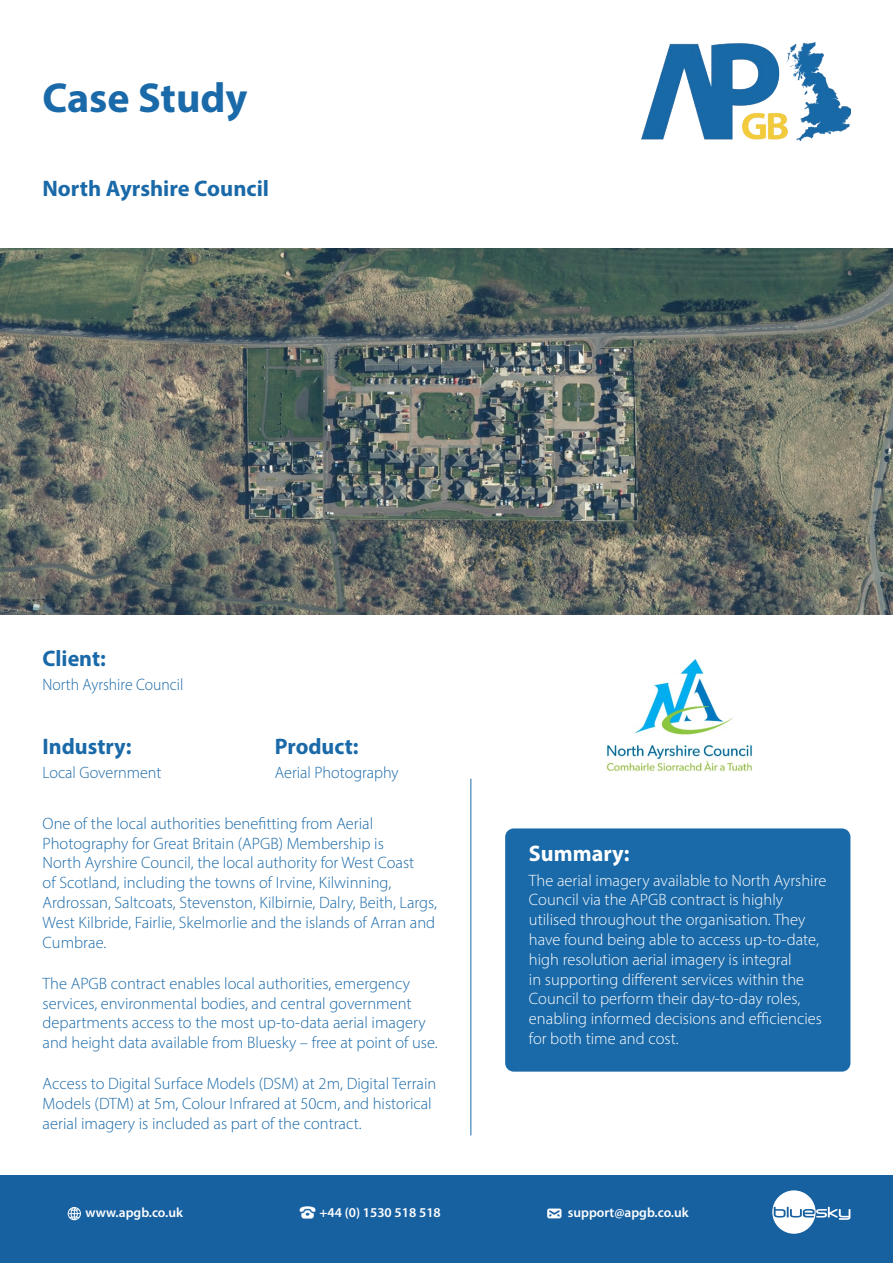
<style>
.page{position:relative;width:893px;height:1263px;background:#fff}
.page>*{position:absolute;margin:0;border:0;box-sizing:border-box;transform-origin:0 0}
.t1{font:700 42px "Myriad Pro";color:#1a69a8}
.t2{font:700 22.5px "Myriad Pro";color:#1a69a8}
.t3{font:700 22.5px "Myriad Pro";color:#fff}
.t4{font:300 16.5px/19.8px "Myriad Pro";color:#1a69a8}
.t5{font:300 16.5px/19.8px "Myriad Pro";color:#fff}
.t6{font:300 16.5px "Myriad Pro";color:#1a69a8;scale:.95 1}
.t7{font:600 13.5px "Myriad Pro";color:#fff}
</style>
<div class="page">
<div style="left:0;top:1175px;width:893px;height:88px;background:#1861a1"></div>
<div style="left:505px;top:828px;width:345px;height:243px;background:#1a69a8;border-radius:9px"></div>
<img style="left:641px;top:43px;width:209px;height:97px">
<div style="left:68px;top:1207px;width:13px;height:13px;border:1px solid #fff;border-radius:50%"></div>
<svg style="left:68px;top:1207px;width:12px;height:13px"></svg>
<img style="left:299px;top:1206px;width:17px;height:13px">
<img style="left:547px;top:1208px;width:15px;height:11px">
<svg style="left:772px;top:1190px;width:78px;height:44px"></svg>
<img style="left:606px;top:658px;width:147px;height:114px">
<img style="left:0;top:249px;width:893px;height:366px">
<hr style="left:470px;top:779px;width:1px;height:356px;background:#1a69a8">
<p class="t1" style="left:43px;top:71px;width:207px">Case Study</p>
<p class="t2" style="left:43px;top:174px;width:228px">North Ayrshire Council</p>
<p class="t2" style="left:43px;top:644px;width:65px">Client:</p>
<p class="t6" style="left:43px;top:675px;width:150px">North Ayrshire Council</p>
<p class="t2" style="left:43px;top:732px;width:91px">Industry:</p>
<p class="t4" style="left:43px;top:762px;width:121px">Local Government</p>
<p class="t2" style="left:275px;top:731px;width:85px">Product:</p>
<p class="t4" style="left:275px;top:762px;width:125px">Aerial Photography</p>
<p class="t4" style="left:43px;top:813px;width:396px">One of the local authorities benefitting from Aerial Photography for Great Britain (APGB) Membership is<br>North Ayrshire Council, the local authority for West Coast<br>of Scotland, including the towns of Irvine, Kilwinning, Ardrossan, Saltcoats, Stevenston, Kilbirnie, Dalry, Beith, Largs, West Kilbride, Fairlie, Skelmorlie and the islands of Arran and Cumbrae.</p>
<p class="t4" style="left:43px;top:973px;width:397px">The APGB contract enables local authorities, emergency services, environmental bodies, and central government departments access to the most up-to-data aerial imagery and height data available from Bluesky – free at point of use.</p>
<p class="t4" style="left:43px;top:1074px;width:395px">Access to Digital Surface Models (DSM) at 2m, Digital Terrain<br>Models (DTM) at 5m, Colour Infrared at 50cm, and historical aerial imagery is included as part of the contract.</p>
<p class="t3" style="left:529px;top:839px;width:102px">Summary:</p>
<p class="t5" style="left:529px;top:870px;width:299px">The aerial imagery available to North Ayrshire Council via the APGB contract is highly utilised throughout the organisation. They have found being able to access up-to-date, high resolution aerial imagery is integral<br>in supporting different services within the Council to perform their day-to-day roles, enabling informed decisions and efficiencies for both time and cost.</p>
<p class="t7" style="left:85px;top:1204px;width:99px">www.apgb.co.uk</p>
<p class="t7" style="left:319px;top:1204px;width:123px">+44 (0) 1530 518 518</p>
<p class="t7" style="left:568px;top:1204px;width:122px">support@apgb.co.uk</p>
</div>
